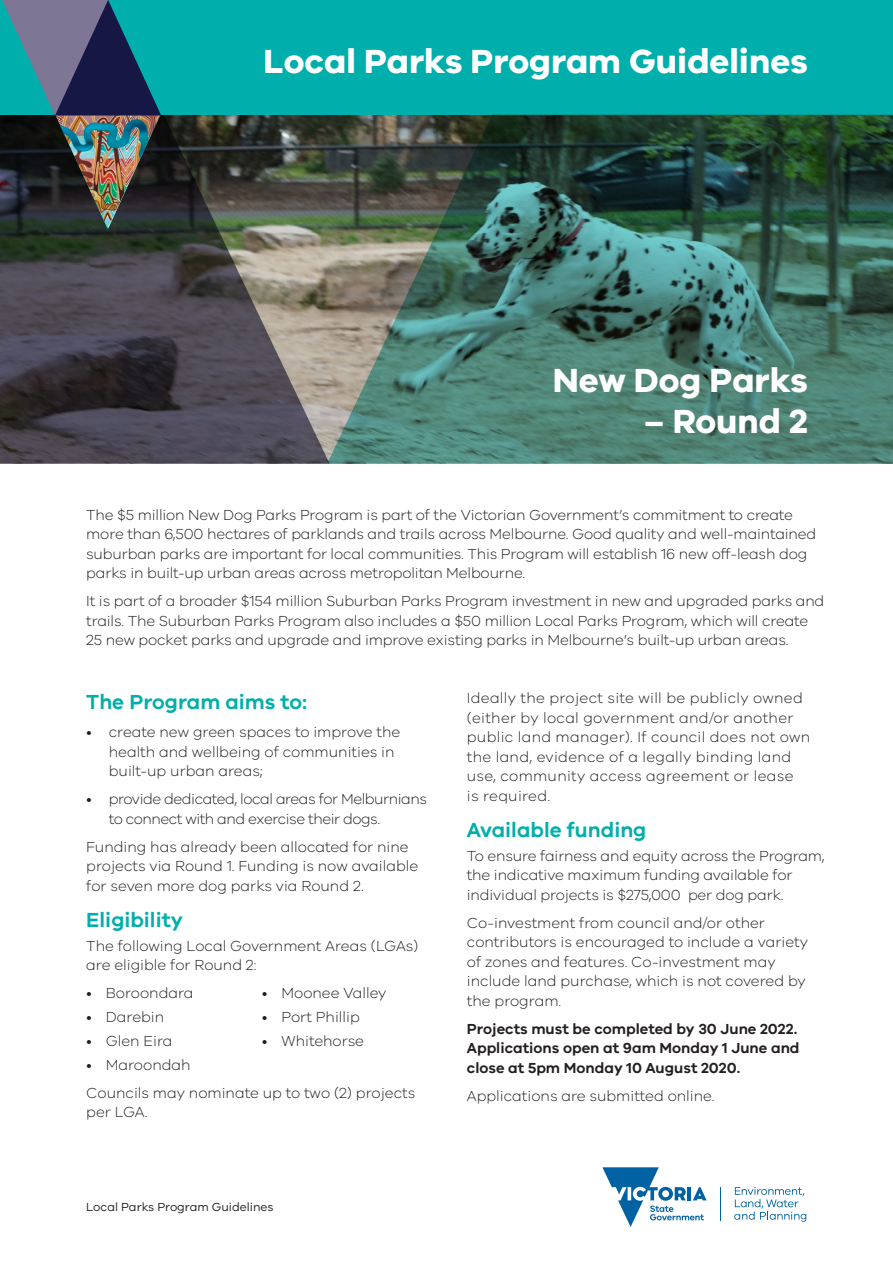
<style>
.page{position:relative;width:893px;height:1263px;background:#fff}
.page>*{position:absolute;margin:0;border:0;box-sizing:border-box;transform-origin:0 0}
.t1{font:700 34.5px "VIC";color:#fff}
.t2{font:600 21px "VIC";color:#00afab}
.t3{font:300 15px/19.5px "VIC";letter-spacing:-.01em;color:#231f20}
.t4{font:300 15px/19.5px "VIC";letter-spacing:.02em;color:#231f20}
.t5{font:600 15px/19.5px "VIC";color:#231f20}
.t6{font:300 15px/19.5px "VIC";letter-spacing:-.03em;color:#231f20}
.t7{font:12px "VIC";color:#231f20}
</style>
<div class="page">
<svg style="left:0;top:115px;width:327px;height:348px;background:#4f4d4e"></svg>
<div style="left:0;top:0;width:893px;height:115px;background:#00afab"></div>
<img style="left:2px;top:0;width:159px;height:229px">
<img style="left:327px;top:114px;width:566px;height:349px">
<svg style="left:602px;top:1167px;width:105px;height:60px"></svg>
<hr style="left:720px;top:1187px;width:1px;height:33px;background:#0062a3">
<svg style="left:734px;top:1187px;width:72px;height:35px"></svg>
<p class="t1" style="left:264px;top:40px;width:546px">Local Parks Program Guidelines</p>
<p class="t1" style="left:553px;top:359px;width:257px">New Dog Parks</p>
<p class="t1" style="left:643px;top:400px;width:166px">– Round 2</p>
<p class="t3" style="left:86px;top:504px;width:731px">The $5 million New Dog Parks Program is part of the Victorian Government’s commitment to create more than 6,500 hectares of parklands and trails across Melbourne. Good quality and well-maintained suburban parks are important for local communities. This Program will establish 16 new off-leash dog parks in built-up urban areas across metropolitan Melbourne.</p>
<p class="t3" style="left:86px;top:591px;width:740px">It is part of a broader $154 million Suburban Parks Program investment in new and upgraded parks and trails. The Suburban Parks Program also includes a $50 million Local Parks Program, which will create<br>25 new pocket parks and upgrade and improve existing parks in Melbourne’s built-up urban areas.</p>
<p class="t2" style="left:86px;top:689px;width:222px">The Program aims to:</p>
<p class="t3" style="left:109px;top:722px;width:293px;text-indent:-23px">• create new green spaces to improve the health and wellbeing of communities in built-up urban areas;</p>
<p class="t6" style="left:109px;top:789px;width:320px;text-indent:-23px">• provide dedicated, local areas for Melburnians to connect with and exercise their dogs.</p>
<p class="t3" style="left:86px;top:836px;width:334px">Funding has already been allocated for nine projects via Round 1. Funding is now available for seven more dog parks via Round 2.</p>
<p class="t2" style="left:86px;top:907px;width:98px">Eligibility</p>
<p class="t3" style="left:86px;top:935px;width:333px">The following Local Government Areas (LGAs) are eligible for Round 2:</p>
<p class="t3" style="left:86px;top:983px;width:109px">• Boroondara</p>
<p class="t3" style="left:86px;top:1007px;width:80px">• Darebin</p>
<p class="t3" style="left:86px;top:1030px;width:88px">• Glen Eira</p>
<p class="t3" style="left:86px;top:1054px;width:106px">• Maroondah</p>
<p class="t3" style="left:262px;top:983px;width:126px">• Moonee Valley</p>
<p class="t3" style="left:262px;top:1007px;width:99px">• Port Phillip</p>
<p class="t3" style="left:262px;top:1030px;width:104px">• Whitehorse</p>
<p class="t3" style="left:86px;top:1082px;width:331px">Councils may nominate up to two (2) projects per LGA.</p>
<p class="t7" style="left:86px;top:1200px;width:189px">Local Parks Program Guidelines</p>
<p class="t4" style="left:467px;top:688px;width:345px">Ideally the project site will be publicly owned (either by local government and/or another public land manager). If council does not own the land, evidence of a legally binding land use, community access agreement or lease<br>is required.</p>
<p class="t2" style="left:467px;top:817px;width:181px">Available funding</p>
<p class="t3" style="left:467px;top:845px;width:359px">To ensure fairness and equity across the Program, the indicative maximum funding available for individual projects is $275,000 per dog park.</p>
<p class="t3" style="left:467px;top:912px;width:343px">Co-investment from council and/or other contributors is encouraged to include a variety of zones and features. Co-investment may include land purchase, which is not covered by the program.</p>
<p class="t5" style="left:467px;top:1018px;width:334px">Projects must be completed by 30 June 2022.<br>Applications open at 9am Monday 1 June and close at 5pm Monday 10 August 2020.</p>
<p class="t3" style="left:467px;top:1085px;width:249px">Applications are submitted online.</p>
</div>
